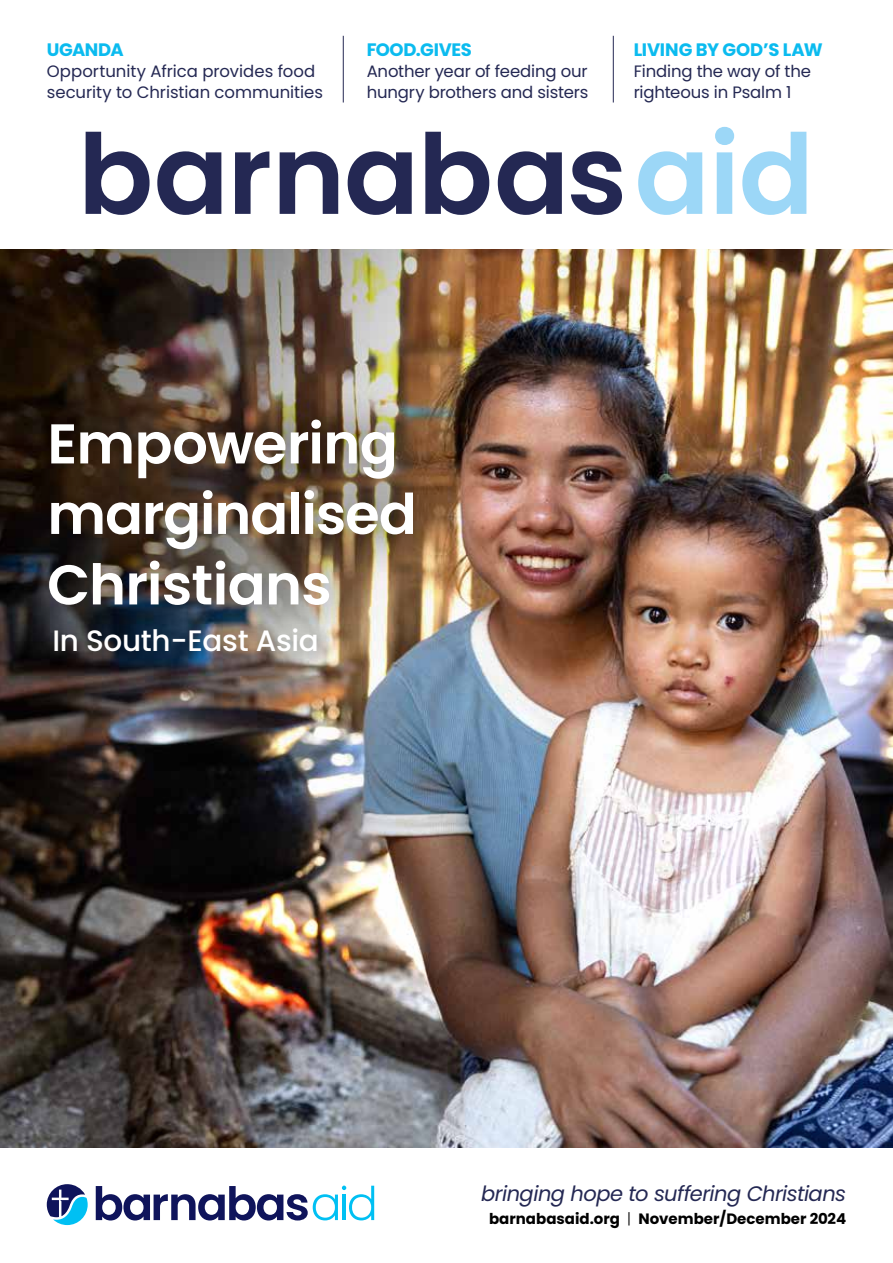
<style>
.page{position:relative;width:893px;height:1263px;background:#fff}
.page>*{position:absolute;margin:0;border:0;box-sizing:border-box;transform-origin:0 0}
.t1{font:600 111px "Poppins";letter-spacing:-.01em;color:#242853}
.t2{font:600 55.95px/70.5px "Poppins";letter-spacing:-.015em;color:#fff}
.t3{font:500 29.4px "Poppins";letter-spacing:-.01em;color:#fff}
.t4{font:italic 21px "Poppins";letter-spacing:-.025em;color:#242853}
.t5{font:700 18px "Poppins";letter-spacing:-.015em;color:#0bbbef}
.t6{font:16.5px/21px "Poppins";letter-spacing:-.01em;color:#242853}
.t7{font:700 15px "Poppins";color:#000}
.s1{color:#9cd7f7}
.s2{font-weight:300}
</style>
<div class="page">
<img style="left:0;top:249px;width:893px;height:899px">
<div style="left:5px;top:378px;width:453px;height:272px;background:#000;opacity:.9"></div>
<hr style="left:613px;top:36px;width:1px;height:66px;background:#242853">
<hr style="left:343px;top:36px;width:1px;height:66px;background:#242853">
<svg style="left:47px;top:1184px;width:327px;height:41px"></svg>
<div style="left:44px;top:619px;width:290px;height:49px;background:#000;opacity:.3"></div>
<p class="t5" style="left:47px;top:39px;width:78px">UGANDA</p>
<p class="t6" style="left:47px;top:61px;width:278px">Opportunity Africa provides food security to Christian communities</p>
<p class="t5" style="left:367px;top:39px;width:107px">FOOD.GIVES</p>
<p class="t6" style="left:367px;top:61px;width:223px">Another year of feeding our hungry brothers and sisters</p>
<p class="t5" style="left:634px;top:39px;width:190px">LIVING BY GOD’S LAW</p>
<p class="t6" style="left:634px;top:61px;width:179px">Finding the way of the righteous in Psalm 1</p>
<h1 class="t1" style="left:78px;top:111px;width:737px">barnabas<span class="s1">aid</span></h1>
<h2 class="t2" style="left:47px;top:409px;width:371px">Empowering marginalised<br>Christians</h2>
<h3 class="t3" style="left:52px;top:624px;width:268px">In South-East Asia</h3>
<p class="t4" style="left:481px;top:1182px;width:366px">bringing hope to suffering Christians</p>
<p class="t7" style="left:489px;top:1210px;width:359px">barnabasaid.org <span class="s2">|</span> November/December 2024</p>
</div>
